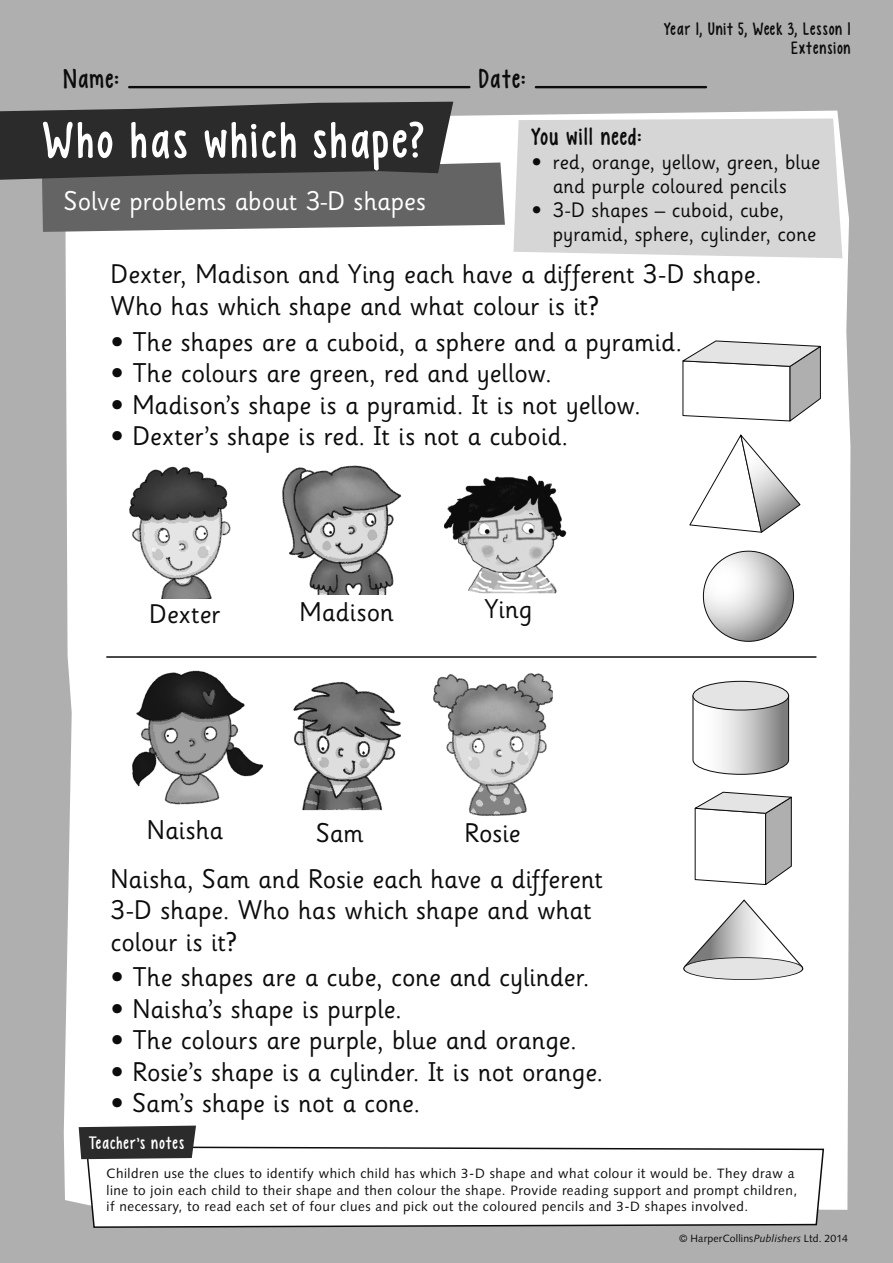
<style>
.page{position:relative;width:893px;height:1263px;background:#afafaf}
.page>*{position:absolute;margin:0;border:0;box-sizing:border-box;transform-origin:0 0}
.t1{font:51.75px "KG Empireof Dirt";letter-spacing:.065em;color:#fff}
.t2{font:27px/31.5px "Sassoon Infant Std";color:#0c0c0c}
.t3{font:27px "Sassoon Infant Std";color:#fff}
.t4{font:27px "KG Empireof Dirt";letter-spacing:.055em;color:#0c0c0c}
.t5{font:24.75px "KG Empireof Dirt";letter-spacing:.055em;color:#0c0c0c}
.t6{font:21px/24px "Sassoon Infant Std";color:#0c0c0c;text-align:center}
.t7{font:18px/19.5px "KG Empireof Dirt";letter-spacing:.055em;color:#0c0c0c;text-align:right}
.t8{font:18px "KG Empireof Dirt";letter-spacing:.065em;color:#fff}
.t9{font:13.5px/16.5px "Syntax LT Std";letter-spacing:.04em;color:#0c0c0c}
.t10{font:10.5px "Syntax LT Std";letter-spacing:.015em;color:#0c0c0c}
.s1{font-family:"Syntax LT Std"}
.s2{font-style:italic}
</style>
<div class="page">
<div style="left:64px;top:111px;width:786px;height:1099px;background:#fff"></div>
<hr style="left:129px;top:86px;width:340px;height:2px;background:#0c0c0c">
<hr style="left:536px;top:86px;width:170px;height:2px;background:#0c0c0c">
<svg style="left:85px;top:1145px;width:740px;height:83px;background:#f4f4f4"></svg>
<svg style="left:79px;top:1125px;width:117px;height:34px;background:#3b3b3b"></svg>
<svg style="left:0;top:102px;width:505px;height:130px;background:#5a5a5a"></svg>
<div style="left:513px;top:119px;width:329px;height:139px;background:#d6d6d6"></div>
<img style="left:122px;top:460px;width:110px;height:138px">
<img style="left:117px;top:662px;width:158px;height:146px">
<img style="left:278px;top:667px;width:123px;height:143px">
<img style="left:280px;top:451px;width:123px;height:144px">
<img style="left:432px;top:666px;width:121px;height:155px">
<img style="left:441px;top:469px;width:134px;height:129px">
<svg style="left:693px;top:791px;width:99px;height:95px"></svg>
<svg style="left:670px;top:432px;width:164px;height:248px;background:#efefef"></svg>
<svg style="left:692px;top:695px;width:98px;height:80px;background:#c9c9c9"></svg>
<div style="left:693px;top:681px;width:96px;height:29px;background:#e4e4e4;border-radius:50%"></div>
<div style="left:692px;top:681px;width:97px;height:29px;border:1px solid #0c0c0c;border-radius:50%"></div>
<svg style="left:683px;top:899px;width:121px;height:69px;background:#e5e5e5"></svg>
<div style="left:684px;top:958px;width:119px;height:21px;background:#e4e4e4;border-radius:50%"></div>
<div style="left:683px;top:957px;width:120px;height:23px;border:1px solid #0c0c0c;border-radius:50%"></div>
<svg style="left:680px;top:340px;width:141px;height:81px;background:#e1e1e1"></svg>
<hr style="left:106px;top:656px;width:710px;height:2px;background:#0c0c0c">
<p class="t4" style="left:64px;top:64px;width:57px">Name:</p>
<p class="t4" style="left:479px;top:64px;width:48px">Date:</p>
<p class="t7" style="left:664px;top:19px;width:188px">Year 1, Unit 5, Week 3, Lesson 1<br>Extension</p>
<h1 class="t1" style="left:43px;top:111px;width:383px">Who has which shape?</h1>
<p class="t3" style="left:64px;top:191px;width:364px">Solve problems about 3-D shapes</p>
<p class="t5" style="left:531px;top:122px;width:112px">You will need:</p>
<p class="t6" style="left:531px;top:152px;width:290px"><span class="s1">•</span> red, orange, yellow, green, blue and purple coloured pencils</p>
<p class="t6" style="left:553px;top:200px;width:265px;text-align:left;text-indent:-21px"><span class="s1">•</span> 3-D shapes – cuboid, cube, pyramid, sphere, cylinder, cone</p>
<p class="t2" style="left:111px;top:262px;width:653px">Dexter, Madison and Ying each have a different 3-D shape.<br>Who has which shape and what colour is it?</p>
<p class="t2" style="left:111px;top:329px;width:573px"><span class="s1">•</span> The shapes are a cuboid, a sphere and a pyramid.</p>
<p class="t2" style="left:111px;top:360px;width:443px"><span class="s1">•</span> The colours are green, red and yellow.</p>
<p class="t2" style="left:111px;top:392px;width:532px"><span class="s1">•</span> Madison’s shape is a pyramid. It is not yellow.</p>
<p class="t2" style="left:111px;top:423px;width:459px"><span class="s1">•</span> Dexter’s shape is red. It is not a cuboid.</p>
<p class="t2" style="left:149px;top:601px;width:73px">Dexter</p>
<p class="t2" style="left:147px;top:817px;width:78px">Naisha</p>
<p class="t2" style="left:299px;top:600px;width:96px">Madison</p>
<p class="t2" style="left:484px;top:596px;width:50px">Ying</p>
<p class="t2" style="left:316px;top:820px;width:49px">Sam</p>
<p class="t2" style="left:464px;top:820px;width:58px">Rosie</p>
<p class="t2" style="left:111px;top:866px;width:494px">Naisha, Sam and Rosie each have a different<br>3-D shape. Who has which shape and what colour is it?</p>
<p class="t2" style="left:111px;top:965px;width:480px"><span class="s1">•</span> The shapes are a cube, cone and cylinder.</p>
<p class="t2" style="left:111px;top:996px;width:293px"><span class="s1">•</span> Naisha’s shape is purple.</p>
<p class="t2" style="left:111px;top:1028px;width:468px"><span class="s1">•</span> The colours are purple, blue and orange.</p>
<p class="t2" style="left:111px;top:1059px;width:494px"><span class="s1">•</span> Rosie’s shape is a cylinder. It is not orange.</p>
<p class="t2" style="left:111px;top:1091px;width:311px"><span class="s1">•</span> Sam’s shape is not a cone.</p>
<p class="t8" style="left:89px;top:1133px;width:97px">Teacher’s notes</p>
<p class="t9" style="left:107px;top:1166px;width:692px">Children use the clues to identify which child has which 3-D shape and what colour it would be. They draw a line to join each child to their shape and then colour the shape. Provide reading support and prompt children, if necessary, to read each set of four clues and pick out the coloured pencils and 3-D shapes involved.</p>
<p class="t10" style="left:679px;top:1233px;width:170px">© HarperCollins<span class="s2">Publishers</span> Ltd. 2014</p>
</div>
